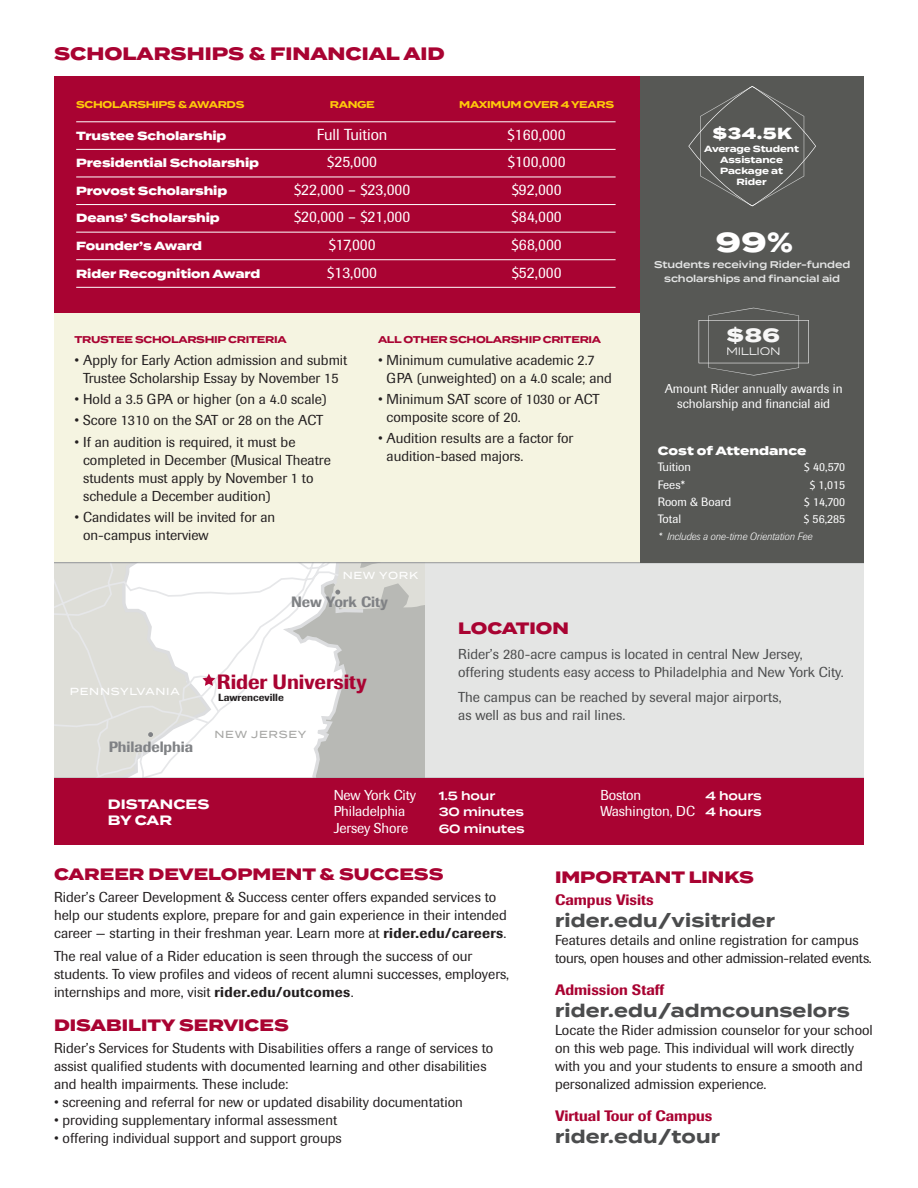
<style>
.page{position:relative;width:918px;height:1188px;background:#fff}
.page>*{position:absolute;margin:0;border:0;box-sizing:border-box;transform-origin:0 0}
.t1{font:800 27.45px "Termina";color:#fff}
.t2{font:500 20.55px "Imago";letter-spacing:-.005em;color:#a90332}
.t3{font:800 19.2px "Termina";color:#f7f7f7}
.t4{font:700 18px "Termina";letter-spacing:.01em;color:#4b4c4d}
.t5{font:800 18px "Termina";color:#a90332}
.t6{font:800 16.5px "Termina";color:#a90332}
.t7{font:800 16.2px "Termina";color:#fff}
.t8{font:15.75px "Imago";color:#fff}
.t9{font:500 15px "Imago";color:#a90332}
.t10{font:500 14.85px "Imago";letter-spacing:-.005em;color:#808285}
.t11{font:14.25px/18px "Imago";color:#231f20}
.t12{font:14.25px/18px "Imago";color:#4b4c4d}
.t13{font:14.25px "Imago";letter-spacing:-.01em;color:#fff}
.t14{font:700 13.5px/16.5px "Termina";color:#fff}
.t15{font:12.75px/14.9px "Imago";color:#fff;text-align:center}
.t16{font:12px "Imago";color:#fff}
.t17{font:600 12px "Termina";letter-spacing:-.01em;color:#fff}
.t18{font:800 12px "Termina";color:#fff}
.t19{font:800 11.85px "Termina";letter-spacing:-.01em;color:#fff}
.t20{font:10.8px "Termina";letter-spacing:-.03em;color:#f7f7f7}
.t21{font:italic 300 10.5px "Imago";color:#fff}
.t22{font:500 10.2px "Termina";letter-spacing:.07em;color:#fff}
.t23{font:500 10.2px "Imago";color:#231f20}
.t24{font:500 10.2px "Termina";letter-spacing:.07em;color:#a8a8a6}
.t25{font:700 9.9px "Termina";letter-spacing:-.03em;color:#a90332}
.t26{font:700 9.9px "Termina";letter-spacing:-.03em;color:#feca0a}
.t27{font:600 9.75px/13.5px "Termina";letter-spacing:-.01em;color:#e3e4e4;text-align:center}
.t28{font:700 9px/10.9px "Termina";letter-spacing:-.01em;color:#fff;text-align:center}
.s1{font-weight:500}
.s2{font-family:"Termina";font-weight:600;font-size:12px}
</style>
<div class="page">
<div style="left:425px;top:563px;width:439px;height:215px;background:#e4e5e4"></div>
<div style="left:54px;top:312px;width:586px;height:250px;background:#f5f4e1"></div>
<div style="left:262px;top:562px;width:163px;height:216px;background:#b8b9b5"></div>
<svg style="left:215px;top:563px;width:155px;height:215px"></svg>
<svg style="left:333px;top:563px;width:92px;height:47px"></svg>
<svg style="left:54px;top:563px;width:161px;height:215px"></svg>
<hr style="left:54px;top:562px;width:810px;height:1px;background:#939598">
<div style="left:54px;top:778px;width:810px;height:67px;background:#a90332"></div>
<div style="left:54px;top:76px;width:586px;height:236px;background:#a90332"></div>
<hr style="left:76px;top:122px;width:540px;height:1px;background:#fff">
<hr style="left:76px;top:149px;width:540px;height:1px;background:#fff">
<hr style="left:76px;top:177px;width:540px;height:1px;background:#fff">
<hr style="left:76px;top:204px;width:540px;height:1px;background:#fff">
<hr style="left:76px;top:232px;width:540px;height:1px;background:#fff">
<hr style="left:76px;top:259px;width:540px;height:1px;background:#fff">
<hr style="left:76px;top:287px;width:540px;height:1px;background:#fff">
<div style="left:640px;top:76px;width:224px;height:486px;background:#575855"></div>
<svg style="left:699px;top:308px;width:110px;height:68px"></svg>
<svg style="left:688px;top:86px;width:128px;height:120px"></svg>
<p class="t5" style="left:54px;top:41px;width:392px">SCHOLARSHIPS &amp; FINANCIAL AID</p>
<p class="t26" style="left:76px;top:97px;width:170px">SCHOLARSHIPS &amp; AWARDS</p>
<p class="t26" style="left:330px;top:97px;width:46px">RANGE</p>
<p class="t26" style="left:459px;top:97px;width:157px">MAXIMUM OVER 4 YEARS</p>
<p class="t19" style="left:76px;top:127px;width:152px">Trustee Scholarship</p>
<p class="t8" style="left:317px;top:125px;width:72px">Full Tuition</p>
<p class="t8" style="left:508px;top:125px;width:60px">$160,000</p>
<p class="t19" style="left:76px;top:154px;width:184px">Presidential Scholarship</p>
<p class="t8" style="left:327px;top:153px;width:51px">$25,000</p>
<p class="t8" style="left:508px;top:153px;width:59px">$100,000</p>
<p class="t19" style="left:76px;top:182px;width:153px">Provost Scholarship</p>
<p class="t8" style="left:294px;top:180px;width:118px">$22,000 – $23,000</p>
<p class="t8" style="left:512px;top:180px;width:51px">$92,000</p>
<p class="t19" style="left:76px;top:209px;width:145px">Deans’ Scholarship</p>
<p class="t8" style="left:294px;top:208px;width:118px">$20,000 – $21,000</p>
<p class="t8" style="left:512px;top:208px;width:52px">$84,000</p>
<p class="t19" style="left:76px;top:237px;width:127px">Founder’s Award</p>
<p class="t8" style="left:329px;top:235px;width:48px">$17,000</p>
<p class="t8" style="left:512px;top:235px;width:52px">$68,000</p>
<p class="t19" style="left:76px;top:265px;width:186px">Rider Recognition Award</p>
<p class="t8" style="left:327px;top:263px;width:51px">$13,000</p>
<p class="t8" style="left:512px;top:263px;width:51px">$52,000</p>
<p class="t25" style="left:75px;top:332px;width:214px">TRUSTEE SCHOLARSHIP CRITERIA</p>
<p class="t11" style="left:75px;top:351px;width:274px;text-align:center">• Apply for Early Action admission and submit<br>Trustee Scholarship Essay by November 15</p>
<p class="t11" style="left:75px;top:390px;width:254px">• Hold a 3.5 GPA or higher (on a 4.0 scale)</p>
<p class="t11" style="left:75px;top:411px;width:250px">• Score 1310 on the SAT or 28 on the ACT</p>
<p class="t11" style="left:83px;top:433px;width:249px;text-indent:-9px">• If an audition is required, it must be completed in December (Musical Theatre students must apply by November 1 to schedule a December audition)</p>
<p class="t11" style="left:83px;top:508px;width:194px;text-indent:-9px">• Candidates will be invited for an on-campus interview</p>
<p class="t25" style="left:378px;top:332px;width:225px">ALL OTHER SCHOLARSHIP CRITERIA</p>
<p class="t11" style="left:387px;top:351px;width:227px;text-indent:-9px">• Minimum cumulative academic 2.7<br>GPA (unweighted) on a 4.0 scale; and</p>
<p class="t11" style="left:387px;top:390px;width:214px;text-indent:-9px">• Minimum SAT score of 1030 or ACT composite score of 20.</p>
<p class="t11" style="left:387px;top:429px;width:188px;text-indent:-9px">• Audition results are a factor for audition-based majors.</p>
<p class="t22" style="left:343px;top:568px;width:77px">NEW YORK</p>
<p class="t10" style="left:291px;top:593px;width:98px">New York City</p>
<p class="t7" style="left:712px;top:121px;width:81px">$34.5K</p>
<p class="t28" style="left:704px;top:144px;width:96px">Average Student<br>Assistance<br>Package at<br>Rider</p>
<h1 class="t1" style="left:716px;top:221px;width:78px">99%</h1>
<p class="t27" style="left:654px;top:258px;width:198px">Students receiving Rider-funded scholarships and financial aid</p>
<h3 class="t3" style="left:727px;top:321px;width:55px">$86</h3>
<p class="t20" style="left:726px;top:343px;width:56px">MILLION</p>
<p class="t15" style="left:665px;top:382px;width:179px">Amount Rider annually awards in scholarship and financial aid</p>
<p class="t18" style="left:658px;top:442px;width:150px">Cost of Attendance</p>
<p class="t16" style="left:658px;top:460px;width:35px">Tuition</p>
<p class="t16" style="left:804px;top:460px;width:43px">$ 40,570</p>
<p class="t16" style="left:658px;top:477px;width:29px">Fees*</p>
<p class="t16" style="left:810px;top:477px;width:37px">$ 1,015</p>
<p class="t16" style="left:658px;top:495px;width:75px">Room &amp; Board</p>
<p class="t16" style="left:804px;top:495px;width:43px">$ 14,700</p>
<p class="t16" style="left:658px;top:512px;width:25px">Total</p>
<p class="t16" style="left:804px;top:512px;width:43px">$ 56,285</p>
<p class="t21" style="left:658px;top:530px;width:156px">* Includes a one-time Orientation Fee</p>
<p class="t22" style="left:70px;top:684px;width:111px">PENNSYLVANIA</p>
<p class="t10" style="left:109px;top:738px;width:86px">Philadelphia</p>
<h2 class="t2" style="left:217px;top:669px;width:151px">Rider University</h2>
<p class="t23" style="left:218px;top:691px;width:67px">Lawrenceville</p>
<p class="t24" style="left:214px;top:726px;width:93px">NEW JERSEY</p>
<p class="t6" style="left:458px;top:616px;width:112px">LOCATION</p>
<p class="t12" style="left:458px;top:645px;width:387px">Rider’s 280-acre campus is located in central New Jersey, offering students easy access to Philadelphia and New York City.</p>
<p class="t12" style="left:458px;top:688px;width:325px">The campus can be reached by several major airports, as well as bus and rail lines.</p>
<p class="t14" style="left:108px;top:796px;width:103px">DISTANCES<br>BY CAR</p>
<p class="t13" style="left:334px;top:787px;width:84px">New York City</p>
<p class="t17" style="left:439px;top:787px;width:58px">1.5 hour</p>
<p class="t13" style="left:334px;top:803px;width:73px">Philadelphia</p>
<p class="t17" style="left:439px;top:803px;width:87px">30 minutes</p>
<p class="t13" style="left:334px;top:820px;width:76px">Jersey Shore</p>
<p class="t17" style="left:439px;top:820px;width:87px">60 minutes</p>
<p class="t6" style="left:54px;top:862px;width:391px">CAREER DEVELOPMENT &amp; SUCCESS</p>
<p class="t11" style="left:54px;top:888px;width:454px">Rider’s Career Development &amp; Success center offers expanded services to help our students explore, prepare for and gain experience in their intended career — starting in their freshman year. Learn more at <span class="s1">rider.edu/careers</span>.</p>
<p class="t11" style="left:54px;top:947px;width:457px">The real value of a Rider education is seen through the success of our students. To view profiles and videos of recent alumni successes, employers, internships and more, visit <span class="s1">rider.edu/outcomes</span>.</p>
<p class="t6" style="left:54px;top:1013px;width:236px">DISABILITY SERVICES</p>
<p class="t11" style="left:54px;top:1039px;width:441px">Rider’s Services for Students with Disabilities offers a range of services to assist qualified students with documented learning and other disabilities and health impairments. These include:</p>
<p class="t11" style="left:54px;top:1093px;width:410px">• screening and referral for new or updated disability documentation</p>
<p class="t11" style="left:54px;top:1111px;width:285px">• providing supplementary informal assessment</p>
<p class="t11" style="left:54px;top:1129px;width:289px">• offering individual support and support groups</p>
<p class="t13" style="left:600px;top:787px;width:42px">Boston</p>
<p class="t17" style="left:705px;top:787px;width:58px">4 hours</p>
<p class="t13" style="left:600px;top:803px;width:163px">Washington, DC <span class="s2">4 hours</span></p>
<p class="t6" style="left:555px;top:865px;width:200px">IMPORTANT LINKS</p>
<p class="t9" style="left:555px;top:890px;width:100px">Campus Visits</p>
<p class="t4" style="left:555px;top:907px;width:221px">rider.edu/visitrider</p>
<p class="t11" style="left:555px;top:931px;width:318px">Features details and online registration for campus tours, open houses and other admission-related events.</p>
<p class="t9" style="left:555px;top:980px;width:111px">Admission Staff</p>
<p class="t4" style="left:555px;top:997px;width:296px">rider.edu/admcounselors</p>
<p class="t11" style="left:555px;top:1021px;width:319px">Locate the Rider admission counselor for your school on this web page. This individual will work directly with you and your students to ensure a smooth and personalized admission experience.</p>
<p class="t9" style="left:555px;top:1106px;width:159px">Virtual Tour of Campus</p>
<p class="t4" style="left:555px;top:1123px;width:167px">rider.edu/tour</p>
</div>
